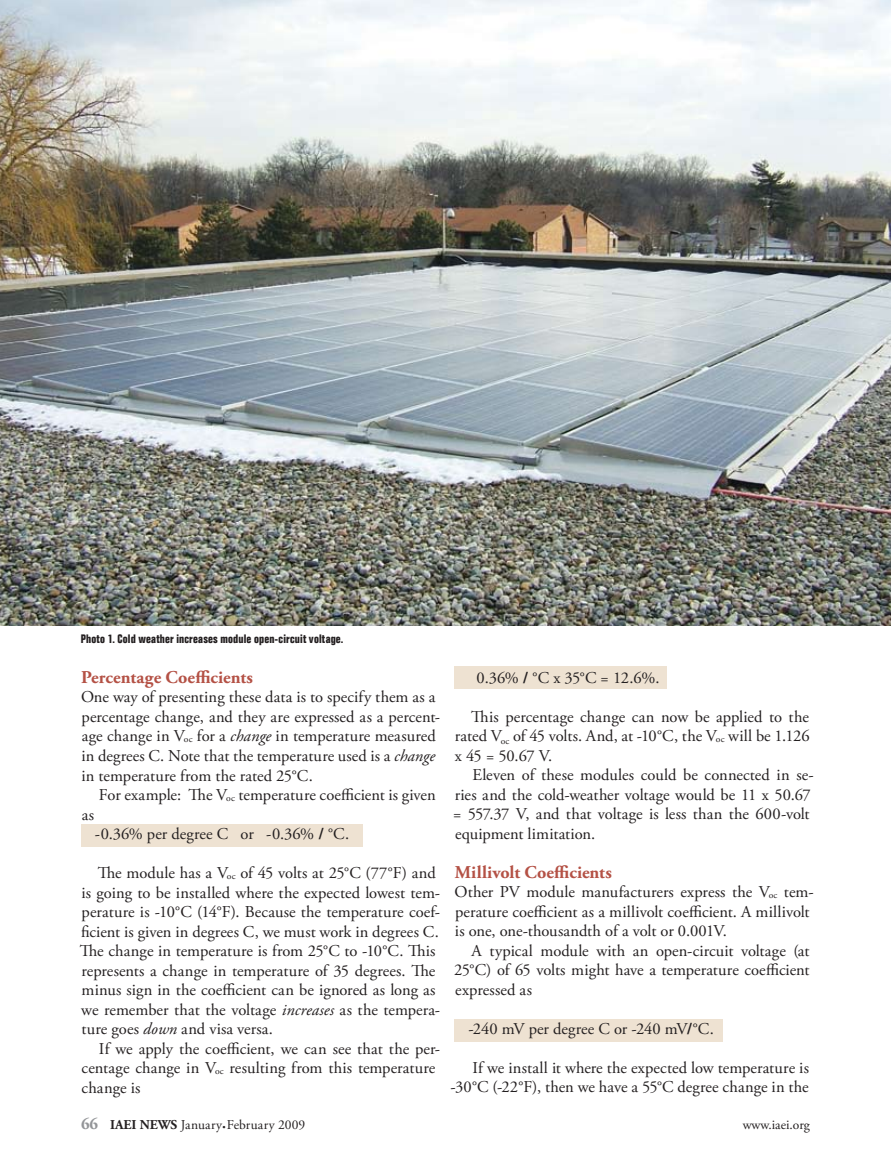
<style>
.page{position:relative;width:891px;height:1175px;background:#fff}
.page>*{position:absolute;margin:0;border:0;box-sizing:border-box;transform-origin:0 0}
.t1{font:700 18px "Adobe Garamond Pro";letter-spacing:.005em;color:#b45145}
.t2{font:16.5px/19.5px "Adobe Garamond Pro";letter-spacing:.005em;color:#231f20}
.t3{font:13.5px "Adobe Garamond Pro";color:#231f20}
.t4{font:700 condensed 12px "Folio Std";letter-spacing:.015em;color:#231f20}
.s1{font-size:9.6px}
.s2{font-style:italic}
.s3{font-weight:700}
.s4{font-weight:700;font-size:16.5px;color:#939598}
.s5{font-size:21px}
</style>
<div class="page">
<div style="left:454px;top:1018px;width:269px;height:23px;background:#eee2d2"></div>
<div style="left:454px;top:666px;width:213px;height:22px;background:#eee2d2"></div>
<div style="left:81px;top:824px;width:282px;height:22px;background:#eee2d2"></div>
<img style="left:0;top:0;width:891px;height:626px">
<p class="t4" style="left:81px;top:632px;width:264px">Photo 1. Cold weather increases module open-circuit voltage.</p>
<p class="t1" style="left:81px;top:666px;width:173px">Percentage Coefficients</p>
<p class="t2" style="left:81px;top:688px;width:361px">One way of presenting these data is to specify them as a percentage change, and they are expressed as a percent&shy;age change in V<span class="s1">oc</span> for a <span class="s2">change</span> in temperature measured in degrees C. Note that the temperature used is a <span class="s2">change </span>in temperature from the rated 25°C.</p>
<p class="t2" style="left:99px;top:785px;width:338px">For example: The V<span class="s1">oc</span> temperature coefficient is given</p>
<p class="t2" style="left:82px;top:805px;width:14px">as</p>
<p class="t2" style="left:95px;top:824px;width:256px">-0.36% per degree C or -0.36% <span class="s3">/</span> °C.</p>
<p class="t2" style="left:80px;top:863px;width:362px;text-indent:18px">The module has a V<span class="s1">oc</span> of 45 volts at 25°C (77°F) and is going to be installed where the expected lowest tem&shy;perature is -10°C (14°F). Because the temperature coef&shy;ficient is given in degrees C, we must work in degrees C.<br>The change in temperature is from 25°C to -10°C. This represents a change in temperature of 35 degrees. The minus sign in the coefficient can be ignored as long as we remember that the voltage <span class="s2">increases</span> as the tempera&shy;ture goes <span class="s2">down</span> and visa versa.</p>
<p class="t2" style="left:82px;top:1039px;width:360px;text-indent:17px">If we apply the coefficient, we can see that the per&shy;centage change in V<span class="s1">oc</span> resulting from this temperature change is</p>
<p class="t2" style="left:477px;top:668px;width:184px">0.36% <span class="s3">/</span> °C x 35°C = 12.6%.</p>
<p class="t2" style="left:455px;top:707px;width:356px;text-align:justify;text-indent:16px">This percentage change can now be applied to the rated V<sub>oc</sub> of 45 volts. And, at -10°C, the V<span class="s1">oc</span> will be 1.126 x 45 = 50.67 V.</p>
<p class="t2" style="left:453px;top:766px;width:362px;text-indent:19px">Eleven of these modules could be connected in se&shy;ries and the cold-weather voltage would be 11 x 50.67 = 557.37 V, and that voltage is less than the 600-volt equipment limitation.</p>
<p class="t1" style="left:455px;top:861px;width:159px">Millivolt Coefficients</p>
<p class="t2" style="left:455px;top:883px;width:361px">Other PV module manufacturers express the V<span class="s1">oc</span> tem&shy;perature coefficient as a millivolt coefficient. A millivolt is one, one-thousandth of a volt or 0.001V.</p>
<p class="t2" style="left:454px;top:941px;width:357px;text-align:justify;text-indent:17px">A typical module with an open-circuit voltage (at 25°C) of 65 volts might have a temperature coefficient expressed as</p>
<p class="t2" style="left:468px;top:1019px;width:247px">-240 mV per degree C or -240 mV<span class="s3">/</span>°C.</p>
<p class="t2" style="left:450px;top:1058px;width:360px;text-align:right">If we install it where the expected low temperature is -30°C (-22°F), then we have a 55°C degree change in the</p>
<p class="t3" style="left:81px;top:1117px;width:226px"><span class="s4">66</span> <span class="s3">IAEI NEWS</span> January<span class="s5">.</span>February 2009</p>
<p class="t3" style="left:743px;top:1117px;width:69px">www.iaei.org</p>
</div>
